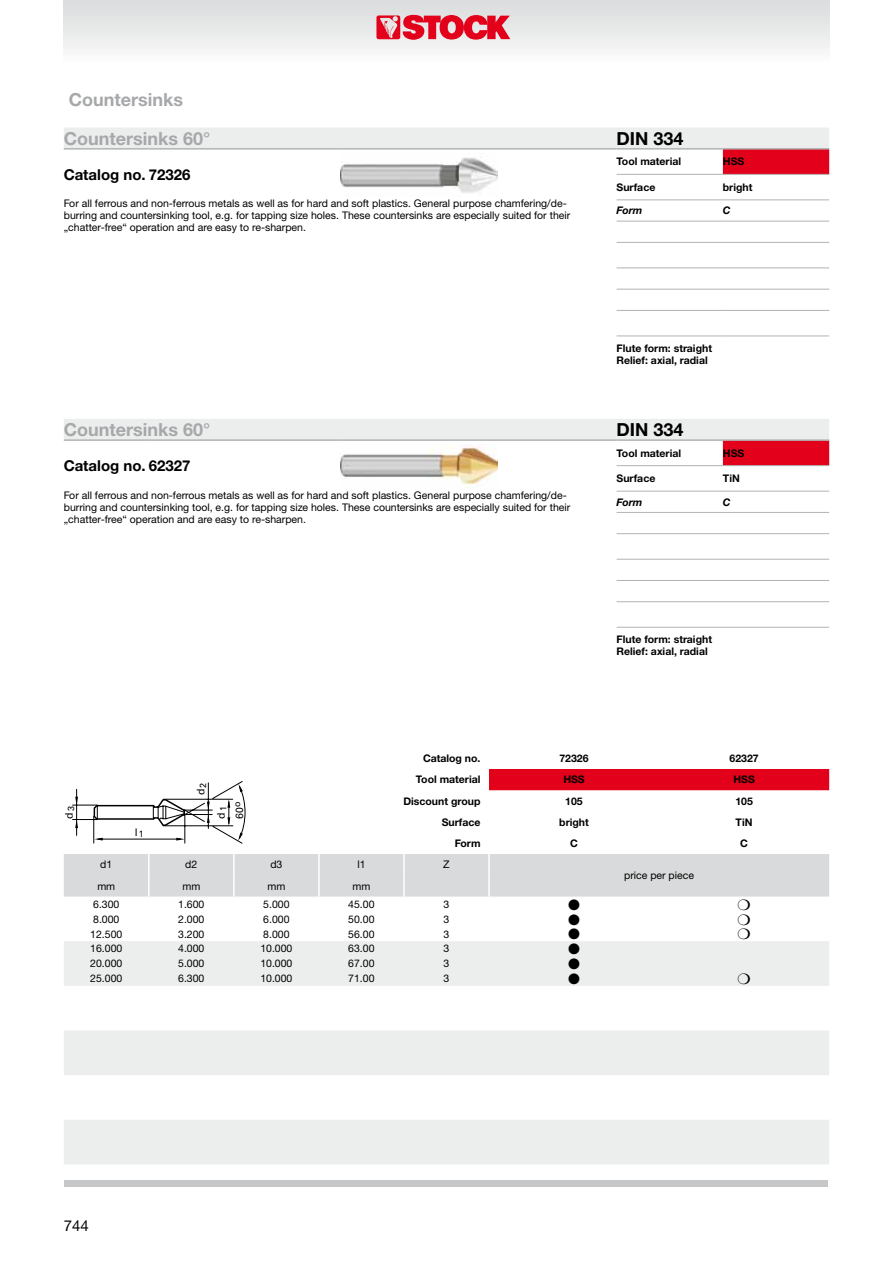
<style>
.page{position:relative;width:893px;height:1263px;background:#fff}
.page>*{position:absolute;margin:0;border:0;box-sizing:border-box;transform-origin:0 0}
.t1{font:700 18px "Helvetica Neue LTW1 G";color:#a7a8aa}
.t2{font:700 18px "Helvetica Neue LTW1 G";color:#000}
.t3{font:700 15px "Helvetica Neue LTW1 G";color:#000}
.t4{font:15px/14.9px "Zapf Dingbats ITC";color:#000;text-align:justify}
.t5{font:15px "Helvetica Neue LTW1 G";color:#000}
.t6{font:10.5px/12px "Helvetica Neue LTW1 G";color:#000}
.t7{font:700 10.5px/12px "Helvetica Neue LTW1 G";color:#000}
.t8{font:10.5px/18.3px "Univers LT";color:#000}
.t9{font:italic 700 10.5px "Helvetica Neue LTW1 G";color:#000}
</style>
<div class="page">
<svg style="left:64px;top:941px;width:765px;height:223px;fill:#eceded"></svg>
<div style="left:64px;top:0;width:765px;height:64px;background:linear-gradient(to bottom,#d9dadb,#fcfcfc)"></div>
<svg style="left:376px;top:15px;width:134px;height:25px"></svg>
<div style="left:65px;top:1180px;width:763px;height:6px;background:#c6c7c8"></div>
<div style="left:489px;top:769px;width:340px;height:21px;background:#e2001a"></div>
<svg style="left:72px;top:781px;width:173px;height:63px"></svg>
<svg style="left:64px;top:128px;width:765px;height:311px"></svg>
<svg style="left:723px;top:150px;width:106px;height:315px"></svg>
<hr style="left:64px;top:148px;width:85px;height:2px;background:#b1b3b4">
<hr style="left:149px;top:148px;width:191px;height:2px;background:#b1b3b4">
<hr style="left:340px;top:148px;width:277px;height:2px;background:#b1b3b4">
<hr style="left:617px;top:148px;width:106px;height:2px;background:#b1b3b4">
<hr style="left:723px;top:148px;width:106px;height:2px;background:#b1b3b4">
<hr style="left:64px;top:439px;width:85px;height:2px;background:#b1b3b4">
<hr style="left:149px;top:439px;width:191px;height:2px;background:#b1b3b4">
<hr style="left:340px;top:439px;width:277px;height:2px;background:#b1b3b4">
<hr style="left:617px;top:439px;width:106px;height:2px;background:#b1b3b4">
<hr style="left:723px;top:439px;width:106px;height:2px;background:#b1b3b4">
<hr style="left:617px;top:174px;width:106px;height:1px;background:#b1b3b4">
<hr style="left:723px;top:174px;width:106px;height:1px;background:#b1b3b4">
<hr style="left:617px;top:199px;width:106px;height:1px;background:#b1b3b4">
<hr style="left:723px;top:199px;width:106px;height:1px;background:#b1b3b4">
<hr style="left:617px;top:221px;width:106px;height:1px;background:#b1b3b4">
<hr style="left:723px;top:221px;width:106px;height:1px;background:#b1b3b4">
<hr style="left:617px;top:242px;width:106px;height:1px;background:#b1b3b4">
<hr style="left:723px;top:242px;width:106px;height:1px;background:#b1b3b4">
<hr style="left:617px;top:267px;width:106px;height:1px;background:#b1b3b4">
<hr style="left:723px;top:267px;width:106px;height:1px;background:#b1b3b4">
<hr style="left:617px;top:289px;width:106px;height:1px;background:#b1b3b4">
<hr style="left:723px;top:289px;width:106px;height:1px;background:#b1b3b4">
<hr style="left:617px;top:310px;width:106px;height:1px;background:#b1b3b4">
<hr style="left:723px;top:310px;width:106px;height:1px;background:#b1b3b4">
<hr style="left:617px;top:336px;width:106px;height:1px;background:#b1b3b4">
<hr style="left:723px;top:336px;width:106px;height:1px;background:#b1b3b4">
<hr style="left:617px;top:465px;width:106px;height:1px;background:#b1b3b4">
<hr style="left:723px;top:465px;width:106px;height:1px;background:#b1b3b4">
<hr style="left:617px;top:491px;width:106px;height:1px;background:#b1b3b4">
<hr style="left:723px;top:491px;width:106px;height:1px;background:#b1b3b4">
<hr style="left:617px;top:512px;width:106px;height:1px;background:#b1b3b4">
<hr style="left:723px;top:512px;width:106px;height:1px;background:#b1b3b4">
<hr style="left:617px;top:533px;width:106px;height:1px;background:#b1b3b4">
<hr style="left:723px;top:533px;width:106px;height:1px;background:#b1b3b4">
<hr style="left:617px;top:559px;width:106px;height:1px;background:#b1b3b4">
<hr style="left:723px;top:559px;width:106px;height:1px;background:#b1b3b4">
<hr style="left:617px;top:580px;width:106px;height:1px;background:#b1b3b4">
<hr style="left:723px;top:580px;width:106px;height:1px;background:#b1b3b4">
<hr style="left:617px;top:601px;width:106px;height:1px;background:#b1b3b4">
<hr style="left:723px;top:601px;width:106px;height:1px;background:#b1b3b4">
<hr style="left:617px;top:627px;width:106px;height:1px;background:#b1b3b4">
<hr style="left:723px;top:627px;width:106px;height:1px;background:#b1b3b4">
<img style="left:340px;top:153px;width:157px;height:43px">
<img style="left:340px;top:444px;width:157px;height:44px">
<div style="left:64px;top:854px;width:765px;height:43px;background:#d9dadb"></div>
<svg style="left:738px;top:973px;width:12px;height:11px"></svg>
<h1 class="t1" style="left:69px;top:89px;width:116px">Countersinks</h1>
<h1 class="t1" style="left:64px;top:127px;width:148px">Countersinks 60°</h1>
<h1 class="t2" style="left:617px;top:127px;width:69px">DIN 334</h1>
<h2 class="t3" style="left:64px;top:165px;width:128px">Catalog no. 72326</h2>
<p class="t7" style="left:617px;top:156px;width:66px">Tool material</p>
<p class="t7" style="left:723px;top:156px;width:23px">HSS</p>
<p class="t7" style="left:617px;top:181px;width:40px">Surface</p>
<p class="t7" style="left:723px;top:181px;width:31px">bright</p>
<p class="t6" style="left:64px;top:198px;width:508px">For all ferrous and non-ferrous metals as well as for hard and soft plastics. General purpose chamfering/de&shy;burring and countersinking tool, e.g. for tapping size holes. These countersinks are especially suited for their „chatter-free“ operation and are easy to re-sharpen.</p>
<p class="t9" style="left:617px;top:204px;width:27px">Form</p>
<p class="t9" style="left:723px;top:204px;width:9px">C</p>
<p class="t7" style="left:617px;top:342px;width:97px">Flute form: straight<br>Relief: axial, radial</p>
<h1 class="t1" style="left:64px;top:418px;width:148px">Countersinks 60°</h1>
<h1 class="t2" style="left:617px;top:418px;width:69px">DIN 334</h1>
<h2 class="t3" style="left:64px;top:456px;width:128px">Catalog no. 62327</h2>
<p class="t7" style="left:617px;top:447px;width:66px">Tool material</p>
<p class="t7" style="left:723px;top:447px;width:23px">HSS</p>
<p class="t7" style="left:617px;top:472px;width:40px">Surface</p>
<p class="t7" style="left:723px;top:472px;width:19px">TiN</p>
<p class="t6" style="left:64px;top:489px;width:508px">For all ferrous and non-ferrous metals as well as for hard and soft plastics. General purpose chamfering/de&shy;burring and countersinking tool, e.g. for tapping size holes. These countersinks are especially suited for their „chatter-free“ operation and are easy to re-sharpen.</p>
<p class="t9" style="left:617px;top:495px;width:27px">Form</p>
<p class="t9" style="left:723px;top:495px;width:9px">C</p>
<p class="t8" style="left:192px;top:795px;width:14px;rotate:-90deg">d<sub>2</sub></p>
<p class="t8" style="left:60px;top:818px;width:14px;rotate:-90deg">d<sub>3</sub></p>
<p class="t8" style="left:212px;top:819px;width:19px;rotate:-90deg">d<sub>1<br></sub>60<sup>o</sup></p>
<p class="t8" style="left:135px;top:823px;width:10px">l<sub>1</sub></p>
<p class="t7" style="left:617px;top:633px;width:97px">Flute form: straight<br>Relief: axial, radial</p>
<p class="t7" style="left:423px;top:752px;width:59px">Catalog no.</p>
<p class="t7" style="left:559px;top:752px;width:31px">72326</p>
<p class="t7" style="left:730px;top:752px;width:31px">62327</p>
<p class="t7" style="left:416px;top:773px;width:66px">Tool material</p>
<p class="t7" style="left:563px;top:773px;width:23px">HSS</p>
<p class="t7" style="left:733px;top:773px;width:23px">HSS</p>
<p class="t7" style="left:403px;top:795px;width:79px">Discount group</p>
<p class="t7" style="left:565px;top:795px;width:19px">105</p>
<p class="t7" style="left:735px;top:795px;width:19px">105</p>
<p class="t7" style="left:442px;top:816px;width:40px">Surface</p>
<p class="t7" style="left:559px;top:816px;width:31px">bright</p>
<p class="t7" style="left:736px;top:816px;width:19px">TiN</p>
<p class="t7" style="left:455px;top:837px;width:27px">Form</p>
<p class="t7" style="left:570px;top:837px;width:9px">C</p>
<p class="t7" style="left:740px;top:837px;width:9px">C</p>
<p class="t6" style="left:100px;top:859px;width:14px">d1</p>
<p class="t6" style="left:185px;top:859px;width:14px">d2</p>
<p class="t6" style="left:270px;top:859px;width:14px">d3</p>
<p class="t6" style="left:357px;top:859px;width:10px">l1</p>
<p class="t6" style="left:443px;top:859px;width:8px">Z</p>
<p class="t6" style="left:97px;top:880px;width:19px">mm</p>
<p class="t6" style="left:182px;top:880px;width:19px">mm</p>
<p class="t6" style="left:267px;top:880px;width:19px">mm</p>
<p class="t6" style="left:352px;top:880px;width:19px">mm</p>
<p class="t6" style="left:93px;top:898px;width:28px">6.300</p>
<p class="t6" style="left:178px;top:898px;width:28px">1.600</p>
<p class="t6" style="left:263px;top:898px;width:28px">5.000</p>
<p class="t6" style="left:348px;top:898px;width:28px">45.00</p>
<p class="t6" style="left:444px;top:898px;width:7px">3</p>
<p class="t6" style="left:93px;top:913px;width:28px">8.000</p>
<p class="t6" style="left:178px;top:913px;width:28px">2.000</p>
<p class="t6" style="left:263px;top:913px;width:28px">6.000</p>
<p class="t6" style="left:348px;top:913px;width:28px">50.00</p>
<p class="t6" style="left:444px;top:913px;width:7px">3</p>
<p class="t6" style="left:90px;top:928px;width:34px">12.500</p>
<p class="t6" style="left:178px;top:928px;width:28px">3.200</p>
<p class="t6" style="left:263px;top:928px;width:28px">8.000</p>
<p class="t6" style="left:348px;top:928px;width:28px">56.00</p>
<p class="t6" style="left:444px;top:928px;width:7px">3</p>
<p class="t6" style="left:90px;top:942px;width:34px">16.000</p>
<p class="t6" style="left:178px;top:942px;width:28px">4.000</p>
<p class="t6" style="left:260px;top:942px;width:34px">10.000</p>
<p class="t6" style="left:348px;top:942px;width:28px">63.00</p>
<p class="t6" style="left:444px;top:942px;width:7px">3</p>
<p class="t6" style="left:90px;top:957px;width:34px">20.000</p>
<p class="t6" style="left:178px;top:957px;width:28px">5.000</p>
<p class="t6" style="left:260px;top:957px;width:34px">10.000</p>
<p class="t6" style="left:348px;top:957px;width:28px">67.00</p>
<p class="t6" style="left:444px;top:957px;width:7px">3</p>
<p class="t6" style="left:90px;top:972px;width:34px">25.000</p>
<p class="t6" style="left:178px;top:972px;width:28px">6.300</p>
<p class="t6" style="left:260px;top:972px;width:34px">10.000</p>
<p class="t6" style="left:348px;top:972px;width:28px">71.00</p>
<p class="t6" style="left:444px;top:972px;width:7px">3</p>
<h2 class="t5" style="left:64px;top:1216px;width:27px">744</h2>
<h2 class="t4" style="left:568px;top:897px;width:13px">● ● ● ● ● ●</h2>
<p class="t6" style="left:624px;top:869px;width:72px">price per piece</p>
</div>
